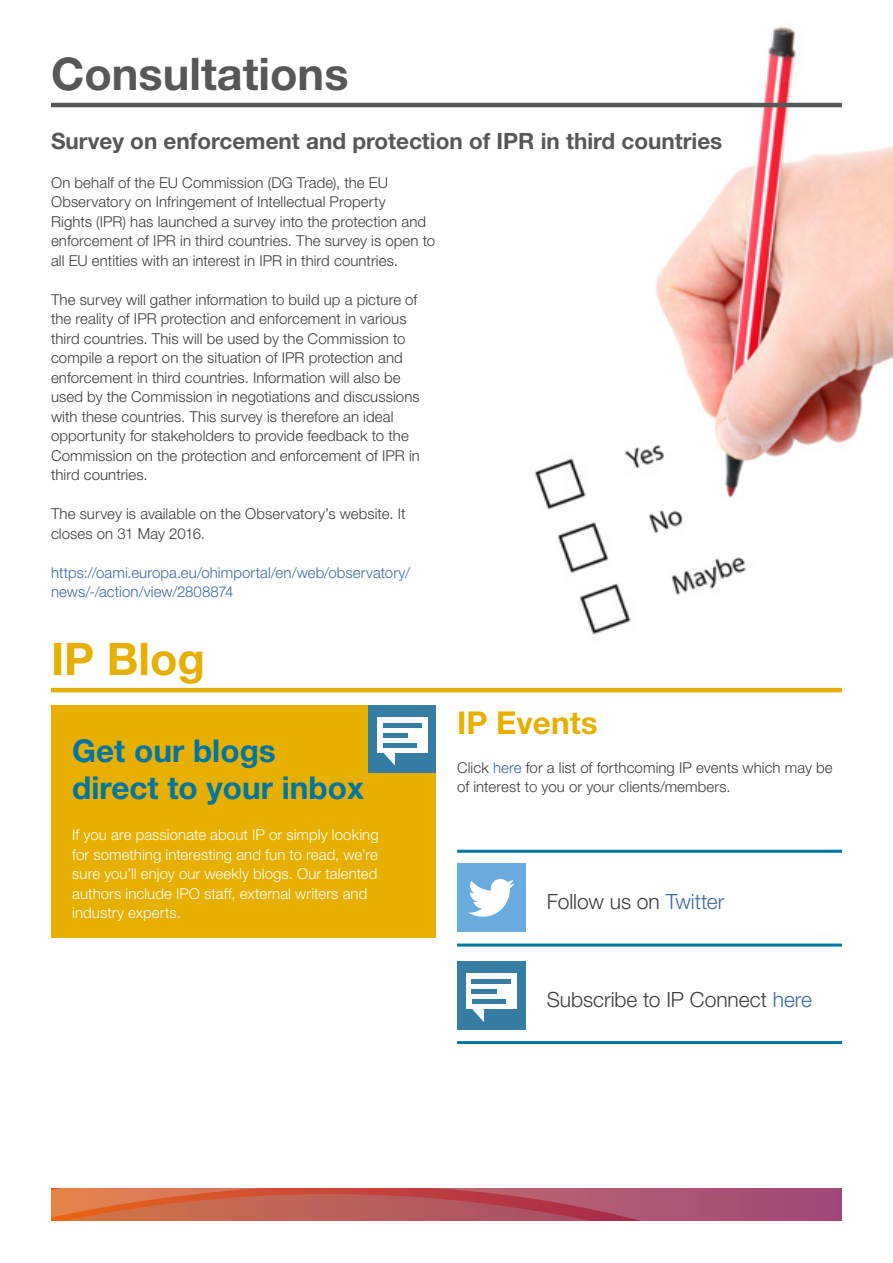
<style>
.page{position:relative;width:893px;height:1263px;background:#fff}
.page>*{position:absolute;margin:0;border:0;box-sizing:border-box;transform-origin:0 0}
.Heading_1{font:700 45px "Helvetica Neue LT Std";color:#575756}
.Heading_1-2{font:700 45px "Helvetica Neue LT Std";color:#e7af00}
.Heading_2{font:700 31.5px/37.8px "Helvetica Neue LT Std";color:#0075a1}
.Heading_2-2{font:700 31.5px "Helvetica Neue LT Std";color:#e7af00}
.Heading_2-3{font:700 22.5px "Helvetica Neue LT Std";color:#575756}
.Body{font:300 21px "Helvetica Neue LT Std";color:#3c3c3b}
.Body-2{font:300 15px/19.5px "Helvetica Neue LT Std";letter-spacing:.005em;color:#3c3c3b}
.Body-3{font:300 15px/19.5px "Helvetica Neue LT Std";letter-spacing:.005em;color:#fff}
.Body-4{font:300 15px/19.5px "Helvetica Neue LT Std";letter-spacing:.005em;color:#3f68a5}
.s1{color:#3f68a5}
</style>
<div class="page">
<svg style="left:51px;top:1188px;width:791px;height:32px;background:#ba5a5b"></svg>
<img style="left:446px;top:26px;width:447px;height:609px">
<hr style="left:51px;top:103px;width:791px;height:4px;background:#575756">
<hr style="left:51px;top:688px;width:791px;height:4px;background:#e7af00">
<div style="left:51px;top:705px;width:385px;height:233px;background:#e7af00"></div>
<div style="left:457px;top:961px;width:69px;height:68px;background:#367da4"></div>
<div style="left:466px;top:973px;width:51px;height:36px;background:#fff"></div>
<svg style="left:472px;top:1009px;width:12px;height:13px"></svg>
<div style="left:472px;top:979px;width:39px;height:5px;background:#367da4"></div>
<div style="left:472px;top:999px;width:34px;height:5px;background:#367da4"></div>
<div style="left:472px;top:989px;width:25px;height:5px;background:#367da4"></div>
<div style="left:457px;top:863px;width:69px;height:69px;background:#6bacdf"></div>
<svg style="left:468px;top:879px;width:47px;height:38px"></svg>
<div style="left:368px;top:705px;width:68px;height:68px;background:#367da4"></div>
<div style="left:377px;top:717px;width:50px;height:36px;background:#fff"></div>
<svg style="left:383px;top:753px;width:12px;height:12px"></svg>
<div style="left:383px;top:723px;width:38px;height:5px;background:#367da4"></div>
<hr style="left:383px;top:743px;width:33px;height:4px;background:#367da4">
<hr style="left:383px;top:733px;width:25px;height:4px;background:#367da4">
<hr style="left:457px;top:850px;width:385px;height:3px;background:#0075a1">
<hr style="left:457px;top:943px;width:385px;height:3px;background:#0075a1">
<hr style="left:457px;top:1041px;width:385px;height:3px;background:#0075a1">
<p class="Heading_1" style="left:51px;top:46px;width:299px">Consultations</p>
<p class="Heading_2-3" style="left:51px;top:127px;width:673px">Survey on enforcement and protection of IPR in third countries</p>
<p class="Body-2" style="left:51px;top:172px;width:386px">On behalf of the EU Commission (DG Trade), the EU Observatory on Infringement of Intellectual Property<br>Rights (IPR) has launched a survey into the protection and enforcement of IPR in third countries. The survey is open to all EU entities with an interest in IPR in third countries.</p>
<p class="Body-2" style="left:51px;top:289px;width:370px">The survey will gather information to build up a picture of the reality of IPR protection and enforcement in various third countries. This will be used by the Commission to compile a report on the situation of IPR protection and enforcement in third countries. Information will also be used by the Commission in negotiations and discussions with these countries. This survey is therefore an ideal opportunity for stakeholders to provide feedback to the Commission on the protection and enforcement of IPR in third countries.</p>
<p class="Body-2" style="left:51px;top:504px;width:356px">The survey is available on the Observatory’s website. It closes on 31 May 2016.</p>
<p class="Body-4" style="left:51px;top:562px;width:361px">https://oami.europa.eu/ohimportal/en/web/observatory/ news/-/action/view/2808874</p>
<p class="Heading_1-2" style="left:51px;top:631px;width:156px">IP Blog</p>
<p class="Heading_2" style="left:72px;top:731px;width:293px">Get our blogs direct to your inbox</p>
<p class="Body-3" style="left:72px;top:825px;width:308px">If you are passionate about IP or simply looking for something interesting and fun to read, we’re sure you’ll enjoy our weekly blogs. Our talented authors include IPO staff, external writers and industry experts.</p>
<p class="Heading_2-2" style="left:457px;top:703px;width:142px">IP Events</p>
<p class="Body-2" style="left:457px;top:757px;width:377px">Click <span class="s1">here</span> for a list of forthcoming IP events which may be of interest to you or your clients/members.</p>
<p class="Body" style="left:547px;top:889px;width:179px">Follow us on <span class="s1">Twitter</span></p>
<p class="Body" style="left:547px;top:986px;width:267px">Subscribe to IP Connect <span class="s1">here</span></p>
</div>
